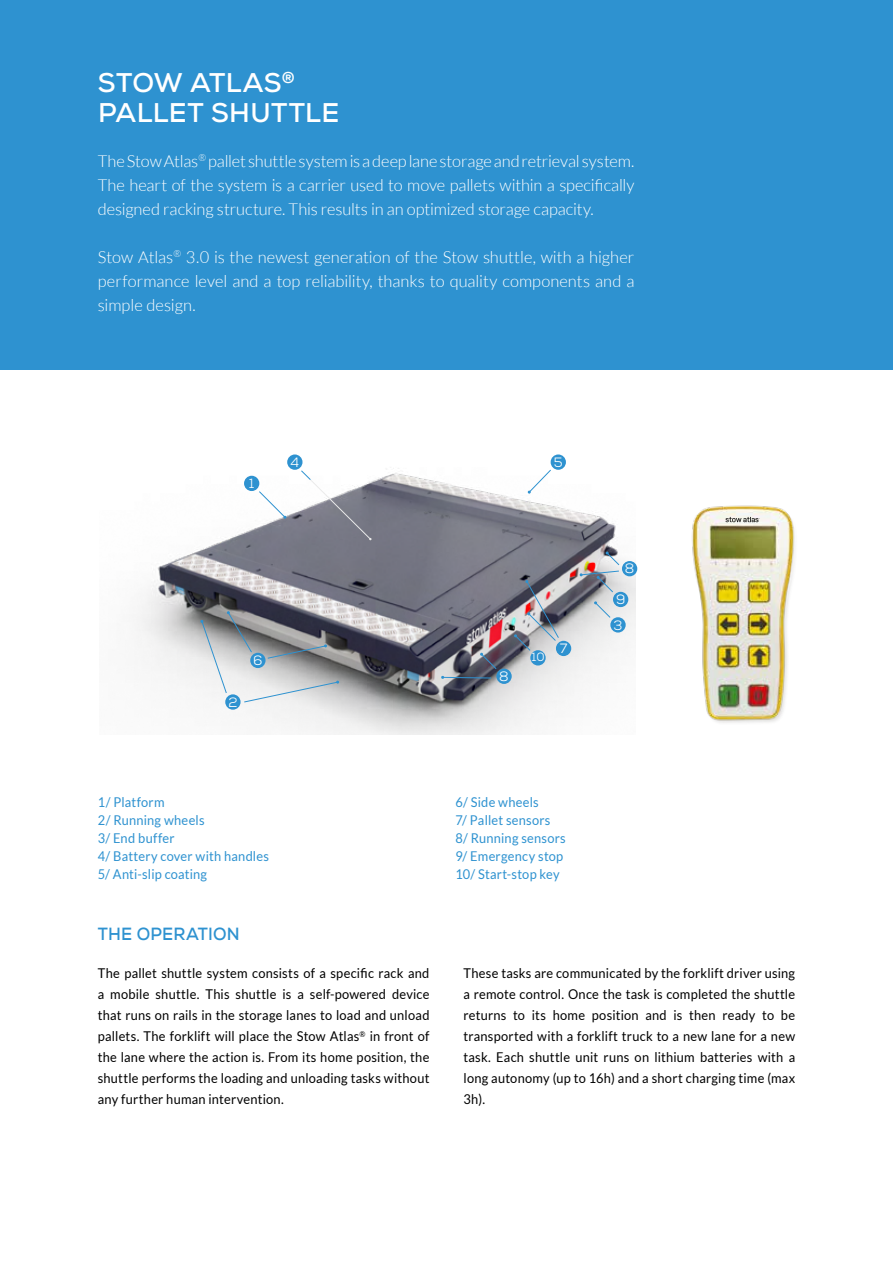
<style>
.page{position:relative;width:893px;height:1263px;background:#fff}
.page>*{position:absolute;margin:0;border:0;box-sizing:border-box;transform-origin:0 0}
.t1{font:700 27px/30px "Nexa";letter-spacing:.01em;color:#fff}
.t2{font:700 17.7px "Nexa";letter-spacing:.01em;color:#2e92d0;scale:.95 1}
.t3{font:300 16.5px/24px "Lato";letter-spacing:-.005em;color:#fff;text-align:justify}
.t4{font:13.5px/21px "Lato";letter-spacing:.02em;color:#000;text-align:justify;scale:.95 1}
.t5{font:13.5px/18px "Lato";letter-spacing:.015em;color:#2e92d0;scale:.95 1}
.t6{font:13.5px "Nexa";color:#fff}
.t7{font:12px "Nexa";color:#fff}
</style>
<div class="page">
<div style="left:0;top:0;width:893px;height:370px;background:#2e92d0"></div>
<img style="left:136px;top:455px;width:500px;height:279px">
<div style="left:610px;top:617px;width:16px;height:15px;background:#2e92d0;border-radius:50%"></div>
<div style="left:613px;top:592px;width:15px;height:15px;background:#2e92d0;border-radius:50%"></div>
<div style="left:496px;top:669px;width:16px;height:15px;background:#2e92d0;border-radius:50%"></div>
<div style="left:530px;top:650px;width:16px;height:15px;background:#2e92d0;border-radius:50%"></div>
<div style="left:556px;top:641px;width:15px;height:15px;background:#2e92d0;border-radius:50%"></div>
<svg style="left:225px;top:694px;width:16px;height:16px"></svg>
<div style="left:551px;top:454px;width:15px;height:16px;background:#2e92d0;border-radius:50%"></div>
<div style="left:244px;top:476px;width:15px;height:15px;background:#2e92d0;border-radius:50%"></div>
<div style="left:287px;top:454px;width:15px;height:16px;background:#2e92d0;border-radius:50%"></div>
<svg style="left:200px;top:611px;width:139px;height:92px;background:#a5a9ae"></svg>
<svg style="left:258px;top:490px;width:28px;height:29px"></svg>
<svg style="left:594px;top:601px;width:17px;height:17px"></svg>
<svg style="left:480px;top:653px;width:17px;height:17px"></svg>
<svg style="left:441px;top:676px;width:51px;height:3px"></svg>
<svg style="left:528px;top:469px;width:24px;height:25px"></svg>
<svg style="left:300px;top:470px;width:72px;height:70px"></svg>
<img style="left:692px;top:505px;width:103px;height:218px">
<svg style="left:726px;top:517px;width:34px;height:5px"></svg>
<div style="left:622px;top:561px;width:15px;height:15px;background:#2e92d0;border-radius:50%"></div>
<svg style="left:579px;top:551px;width:41px;height:42px;background:#a9a4a9"></svg>
<svg style="left:514px;top:580px;width:45px;height:71px;background:#9797a0"></svg>
<h1 class="t1" style="left:98px;top:68px;width:243px">STOW ATLAS<sup>®<br></sup>PALLET SHUTTLE</h1>
<p class="t3" style="left:98px;top:149px;width:538px">The Stow Atlas<sup>®</sup> pallet shuttle system is a deep lane storage and retrieval system.<br>The heart of the system is a carrier used to move pallets within a specifically designed racking structure. This results in an optimized storage capacity.</p>
<p class="t3" style="left:98px;top:245px;width:538px">Stow Atlas<sup>®</sup> 3.0 is the newest generation of the Stow shuttle, with a higher performance level and a top reliability, thanks to quality components and a simple design.</p>
<p class="t6" style="left:249px;top:475px;width:7px">1</p>
<p class="t6" style="left:290px;top:453px;width:10px">4</p>
<p class="t6" style="left:228px;top:693px;width:11px">2</p>
<p class="t6" style="left:253px;top:652px;width:11px">6</p>
<p class="t6" style="left:554px;top:453px;width:10px">5</p>
<p class="t6" style="left:499px;top:668px;width:11px">8</p>
<p class="t7" style="left:531px;top:649px;width:15px">10</p>
<p class="t6" style="left:560px;top:640px;width:9px">7</p>
<p class="t5" style="left:98px;top:793px;width:182px">1/ Platform<br>2/ Running wheels<br>3/ End buffer<br>4/ Battery cover with handles<br>5/ Anti-slip coating</p>
<p class="t5" style="left:455px;top:793px;width:118px">6/ Side wheels<br>7/ Pallet sensors<br>8/ Running sensors<br>9/ Emergency stop<br>10/ Start-stop key</p>
<p class="t6" style="left:625px;top:560px;width:11px">8</p>
<p class="t6" style="left:616px;top:591px;width:11px">9</p>
<p class="t6" style="left:614px;top:616px;width:10px">3</p>
<h2 class="t2" style="left:98px;top:923px;width:151px">THE OPERATION</h2>
<p class="t4" style="left:98px;top:963px;width:351px">The pallet shuttle system consists of a specific rack and a mobile shuttle. This shuttle is a self-powered device that runs on rails in the storage lanes to load and unload pallets. The forklift will place the Stow Atlas<sup>®</sup> in front of the lane where the action is. From its home position, the shuttle performs the loading and unloading tasks without any further human intervention.</p>
<p class="t4" style="left:463px;top:963px;width:351px">These tasks are communicated by the forklift driver using a remote control. Once the task is completed the shuttle returns to its home position and is then ready to be transported with a forklift truck to a new lane for a new task. Each shuttle unit runs on lithium batteries with a long autonomy (up to 16h) and a short charging time (max 3h).</p>
</div>
